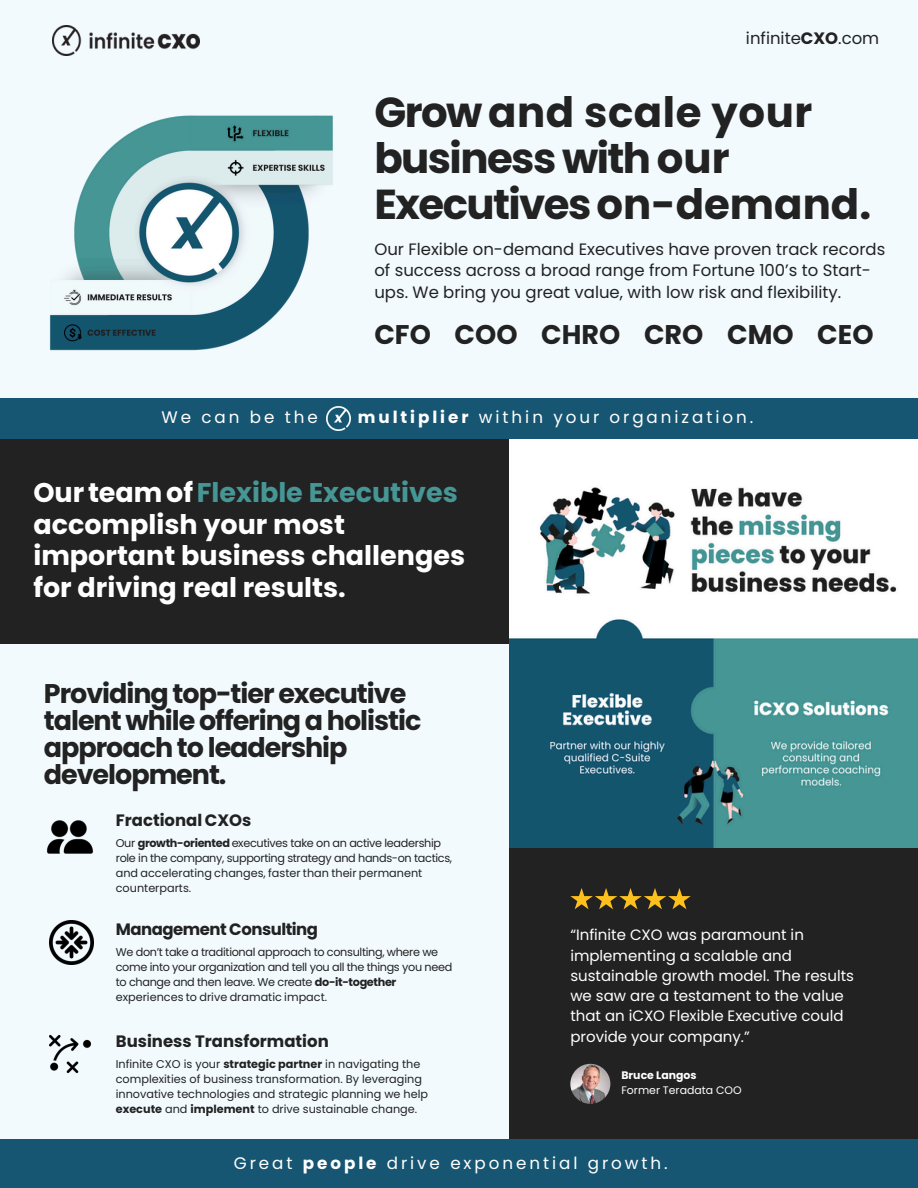
<style>
.page{position:relative;width:918px;height:1188px;background:#f2fafe}
.page>*{position:absolute;margin:0;border:0;box-sizing:border-box;transform-origin:0 0}
.t1{font:700 41.85px/46.2px "Poppins";letter-spacing:-.04em;color:#222}
.t2{font:700 27px/31.5px "Poppins";color:#fff}
.t3{font:700 27px/27px "Poppins";letter-spacing:-.04em;color:#222}
.t4{font:700 27px "Poppins";color:#222}
.t5{font:16.8px "Poppins";letter-spacing:.175em;color:#fff}
.t6{font:16.5px/21.3px "Poppins";color:#222}
.t7{font:700 16.5px "Poppins";color:#222}
.t8{font:700 16.5px "Poppins";letter-spacing:-.03em;color:#222}
.t9{font:15px/20.2px "Poppins";color:#fff}
.t10{font:11.25px/15px "Poppins";letter-spacing:-.03em;color:#222}
.t11{font:11.25px/15px "Poppins";color:#222}
.t12{font:10.95px "Poppins";color:#fff}
.t13{font:700 10.95px "Poppins";color:#fff}
.s1{font-weight:700}
.s2{color:#469696}
</style>
<div class="page">
<div style="left:510px;top:844px;width:408px;height:311px;background:#222"></div>
<img style="left:49px;top:115px;width:284px;height:236px">
<div style="left:0;top:398px;width:918px;height:41px;background:#165672"></div>
<img style="left:326px;top:407px;width:24px;height:23px">
<div style="left:0;top:439px;width:543px;height:205px;background:#222"></div>
<img style="left:47px;top:820px;width:46px;height:34px">
<img style="left:49px;top:921px;width:44px;height:44px">
<img style="left:49px;top:1034px;width:42px;height:39px">
<svg style="left:570px;top:888px;width:121px;height:21px"></svg>
<img style="left:570px;top:1064px;width:40px;height:40px;border-radius:50%">
<div style="left:0;top:1139px;width:918px;height:49px;background:#165672"></div>
<img style="left:52px;top:26px;width:147px;height:29px">
<img style="left:510px;top:439px;width:408px;height:409px">
<p class="t6" style="left:746px;top:28px;width:135px">infinite<span class="s1">CXO</span>.com</p>
<p class="t1" style="left:374px;top:89px;width:498px">Grow and scale your business with our<br>Executives on-demand.</p>
<p class="t6" style="left:374px;top:238px;width:512px">Our Flexible on-demand Executives have proven track records of success across a broad range from Fortune 100’s to Start&shy;ups. We bring you great value, with low risk and flexibility.</p>
<p class="t4" style="left:374px;top:316px;width:501px">CFO COO CHRO CRO CMO CEO</p>
<h4 class="t5" style="left:162px;top:406px;width:158px">We can be the</h4>
<h4 class="t5" style="left:358px;top:406px;width:397px"><span class="s1">multiplier</span> within your organization.</h4>
<h1 class="t2" style="left:33px;top:477px;width:433px">Our team of <span class="s2">Flexible Executives </span>accomplish your most important business challenges for driving real results.</h1>
<p class="t3" style="left:44px;top:680px;width:379px">Providing top-tier executive talent while offering a holistic approach to leadership development.</p>
<p class="t7" style="left:116px;top:809px;width:137px">FractionalCXOs</p>
<p class="t10" style="left:116px;top:836px;width:338px">Our <span class="s1">growth-oriented</span> executives take on an active leadership role in the company, supporting strategy and hands-on tactics, and accelerating changes, faster than their permanent counterparts.</p>
<p class="t8" style="left:116px;top:918px;width:204px">Management Consulting</p>
<p class="t10" style="left:116px;top:945px;width:338px">We don’t take a traditional approach to consulting, where we come into your organization and tell you all the things you need to change and then leave. We create <span class="s1">do-it-together </span>experiences to drive dramatic impact.</p>
<p class="t7" style="left:116px;top:1032px;width:214px">Business Transformation</p>
<p class="t11" style="left:116px;top:1057px;width:314px">Infinite CXO is your <span class="s1">strategic partner</span> in navigating the complexities of business transformation. By leveraging innovative technologies and strategic planning we help <span class="s1">execute</span> and <span class="s1">implement</span> to drive sustainable change.</p>
<p class="t9" style="left:570px;top:925px;width:285px">“Infinite CXO was paramount in implementing a scalable and sustainable growth model. The results we saw are a testament to the value that an iCXO Flexible Executive could provide your company.”</p>
<h5 class="t13" style="left:621px;top:1068px;width:77px">Bruce Langos</h5>
<p class="t12" style="left:621px;top:1082px;width:122px">Former Teradata COO</p>
<p class="t5" style="left:234px;top:1151px;width:435px">Great <span class="s1">people</span> drive exponential growth.</p>
</div>
